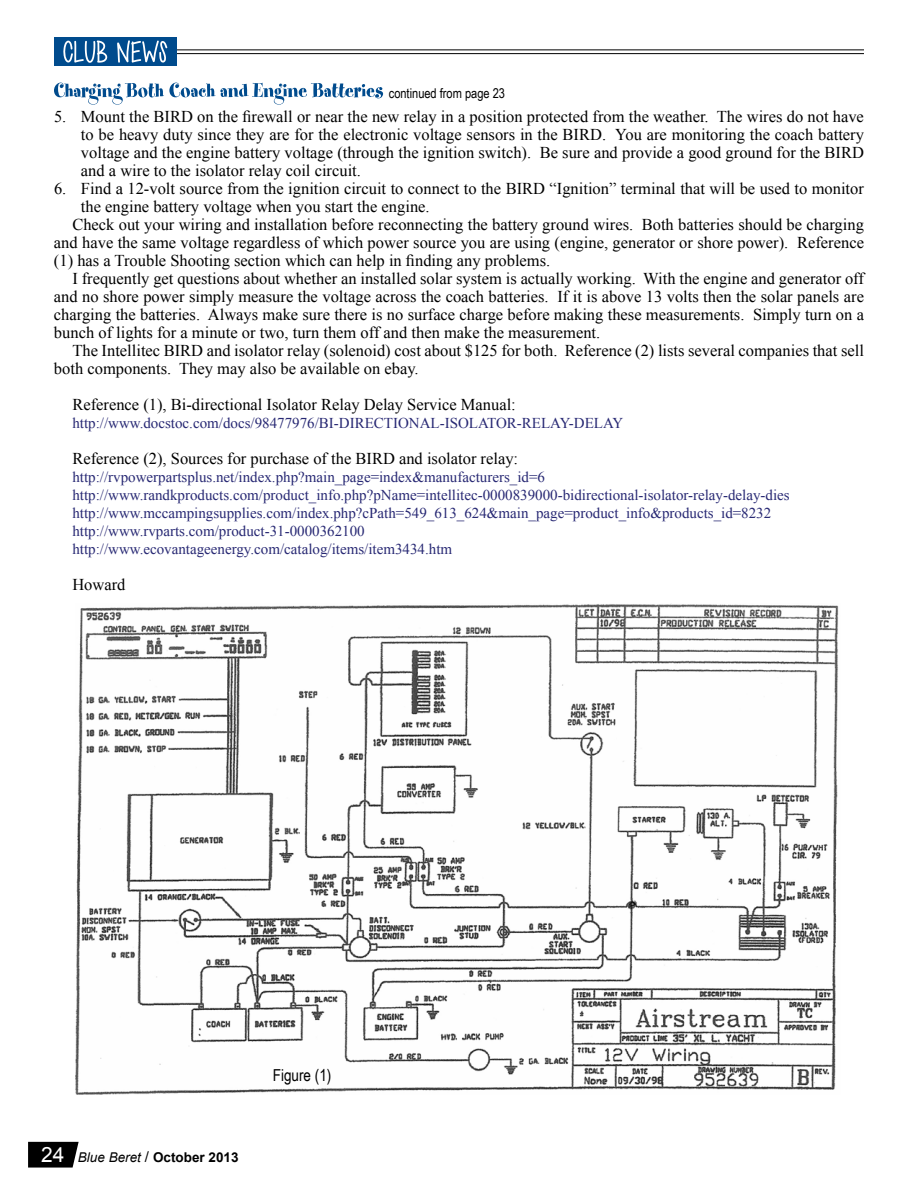
<style>
.page{position:relative;width:918px;height:1188px;background:#fff}
.page>*{position:absolute;margin:0;border:0;box-sizing:border-box;transform-origin:0 0}
.t1{font:16.5px/18px "Times New Roman";color:#000;text-align:justify}
.t2{font:16.5px "Arial Narrow";color:#000}
.t3{font:15px/18px "Times New Roman";color:#282974}
.t4{font:700 13.5px "Arial";color:#000}
.t5{font:13.5px "Arial Narrow";color:#000}
.s1{font-weight:400;font-size:21px;color:#fff}
.s2{font-weight:400;font-style:italic}
.s3{font-weight:400;font-size:15px}
</style>
<div class="page">
<hr style="left:60px;top:49px;width:804px;height:1px;background:#000">
<hr style="left:60px;top:53px;width:804px;height:1px;background:#000">
<div style="left:54px;top:37px;width:123px;height:29px;background:#004b8d"></div>
<svg style="left:63px;top:40px;width:104px;height:23px"></svg>
<svg style="left:28px;top:1142px;width:51px;height:26px"></svg>
<img style="left:76px;top:604px;width:763px;height:490px">
<svg style="left:54px;top:83px;width:329px;height:22px"></svg>
<p class="t5" style="left:389px;top:84px;width:118px">continued from page 23</p>
<p class="t1" style="left:81px;top:107px;width:785px;text-indent:-27px">5. Mount the BIRD on the firewall or near the new relay in a position protected from the weather. The wires do not have to be heavy duty since they are for the electronic voltage sensors in the BIRD. You are monitoring the coach battery voltage and the engine battery voltage (through the ignition switch). Be sure and provide a good ground for the BIRD and a wire to the isolator relay coil circuit.</p>
<p class="t1" style="left:54px;top:179px;width:811px">6. Find a 12-volt source from the ignition circuit to connect to the BIRD “Ignition” terminal that will be used to monitor</p>
<p class="t1" style="left:81px;top:197px;width:350px">the engine battery voltage when you start the engine.</p>
<p class="t1" style="left:72px;top:215px;width:793px">Check out your wiring and installation before reconnecting the battery ground wires. Both batteries should be charging</p>
<p class="t1" style="left:54px;top:233px;width:812px">and have the same voltage regardless of which power source you are using (engine, generator or shore power). Reference</p>
<p class="t1" style="left:54px;top:251px;width:498px">(1) has a Trouble Shooting section which can help in finding any problems.</p>
<p class="t1" style="left:72px;top:269px;width:793px">I frequently get questions about whether an installed solar system is actually working. With the engine and generator off</p>
<p class="t1" style="left:54px;top:287px;width:812px">and no shore power simply measure the voltage across the coach batteries. If it is above 13 volts then the solar panels are</p>
<p class="t1" style="left:54px;top:305px;width:812px">charging the batteries. Always make sure there is no surface charge before making these measurements. Simply turn on a</p>
<p class="t1" style="left:54px;top:323px;width:548px">bunch of lights for a minute or two, turn them off and then make the measurement.</p>
<p class="t1" style="left:72px;top:341px;width:793px">The Intellitec BIRD and isolator relay (solenoid) cost about $125 for both. Reference (2) lists several companies that sell</p>
<p class="t1" style="left:54px;top:359px;width:366px">both components. They may also be available on ebay.</p>
<p class="t1" style="left:72px;top:395px;width:445px">Reference (1), Bi-directional Isolator Relay Delay Service Manual:</p>
<p class="t3" style="left:72px;top:414px;width:552px">http://www.docstoc.com/docs/98477976/BI-DIRECTIONAL-ISOLATOR-RELAY-DELAY</p>
<p class="t1" style="left:72px;top:449px;width:447px">Reference (2), Sources for purchase of the BIRD and isolator relay:</p>
<p class="t3" style="left:72px;top:468px;width:719px">http://rvpowerpartsplus.net/index.php?main_page=index&amp;manufacturers_id=6 http://www.randkproducts.com/product_info.php?pName=intellitec-0000839000-bidirectional-isolator-relay-delay-dies http://www.mccampingsupplies.com/index.php?cPath=549_613_624&amp;main_page=product_info&amp;products_id=8232 http://www.rvparts.com/product-31-0000362100<br>http://www.ecovantageenergy.com/catalog/items/item3434.htm</p>
<p class="t1" style="left:72px;top:575px;width:55px">Howard</p>
<p class="t4" style="left:41px;top:1149px;width:199px"><span class="s1">24</span> <span class="s2">Blue Beret</span> <span class="s3">/</span> October 2013</p>
<p class="t2" style="left:273px;top:1063px;width:60px">Figure (1)</p>
</div>
